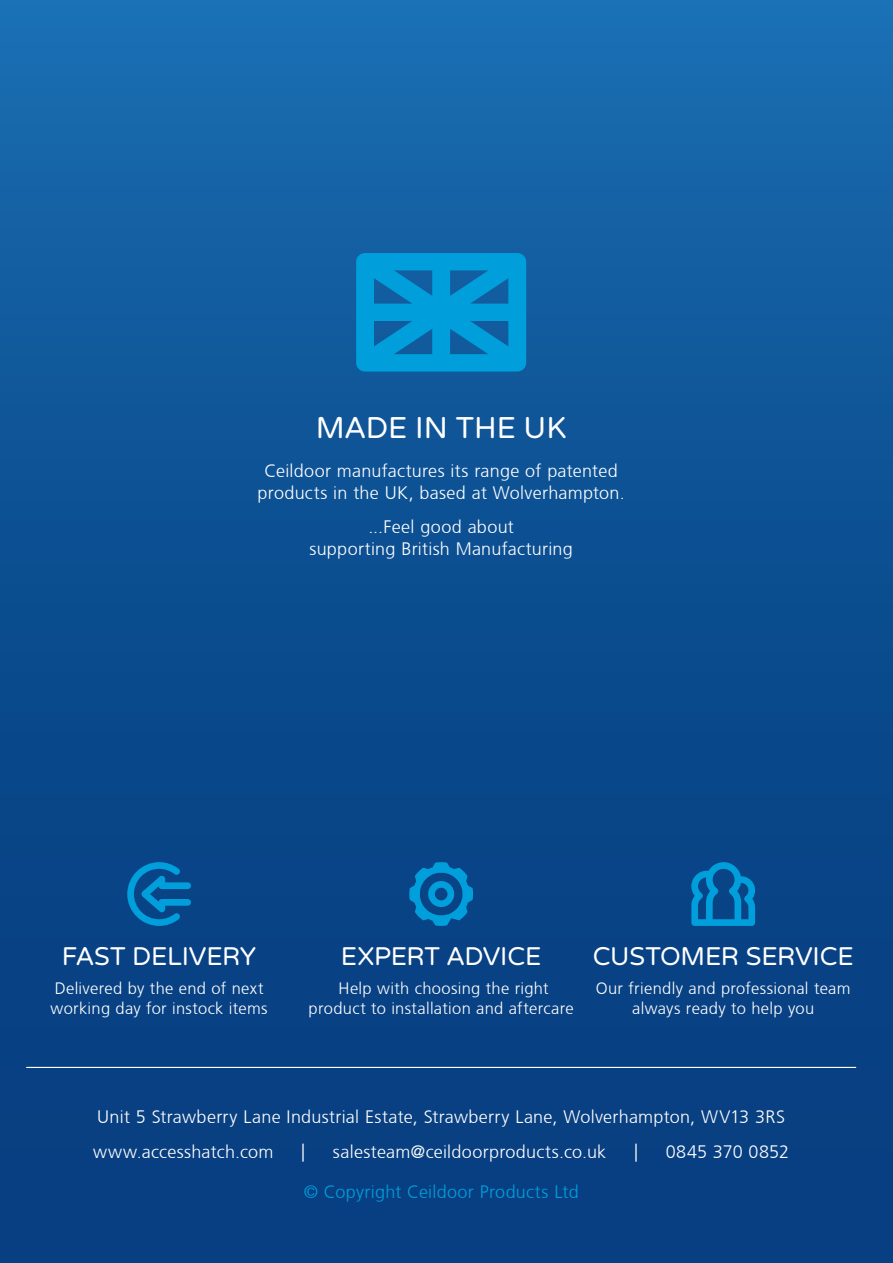
<style>
.page{position:relative;width:893px;height:1263px;background:#fff}
.page>*{position:absolute;margin:0;border:0;box-sizing:border-box;transform-origin:0 0}
.t1{font:30px "Varela Round";color:#fff}
.t2{font:25.5px "Varela Round";letter-spacing:-.01em;color:#fff}
.t3{font:300 18px/21.6px "Frutiger CE";letter-spacing:.015em;color:#fff;text-align:center}
.t4{font:300 18px "Frutiger CE";letter-spacing:.015em;color:#009edb}
.t5{font:300 16.5px/19.8px "Frutiger CE";letter-spacing:.02em;color:#fff;text-align:center}
</style>
<div class="page">
<div style="left:0;top:0;width:893px;height:1263px;background:linear-gradient(to bottom,#1769ac,#043779)"></div>
<svg style="left:127px;top:862px;width:64px;height:64px;background:#0467a7"></svg>
<svg style="left:409px;top:862px;width:64px;height:64px;background:#046dad"></svg>
<hr style="left:27px;top:1067px;width:829px;height:1px;background:#fff">
<svg style="left:691px;top:862px;width:64px;height:64px;background:#046faf"></svg>
<svg style="left:356px;top:253px;width:170px;height:119px;background:#038fce"></svg>
<h1 class="t1" style="left:316px;top:410px;width:252px">MADE IN THE UK</h1>
<p class="t3" style="left:258px;top:460px;width:369px">Ceildoor manufactures its range of patented products in the UK, based at Wolverhampton.</p>
<p class="t3" style="left:310px;top:516px;width:265px">...Feel good about<br>supporting British Manufacturing</p>
<h2 class="t2" style="left:62px;top:941px;width:196px">FAST DELIVERY</h2>
<h2 class="t2" style="left:341px;top:941px;width:202px">EXPERT ADVICE</h2>
<h2 class="t2" style="left:593px;top:941px;width:262px">CUSTOMER SERVICE</h2>
<p class="t5" style="left:51px;top:978px;width:218px;text-align:left">Delivered by the end of next working day for instock items</p>
<p class="t5" style="left:309px;top:978px;width:267px">Help with choosing the right product to installation and aftercare</p>
<p class="t5" style="left:596px;top:978px;width:256px">Our friendly and professional team always ready to help you</p>
<p class="t3" style="left:93px;top:1099px;width:693px;line-height:35.1px;text-align:left">Unit 5 Strawberry Lane Industrial Estate, Strawberry Lane, Wolverhampton, WV13 3RS www.accesshatch.com</p>
<p class="t3" style="left:301px;top:1141px;width:5px">|</p>
<p class="t3" style="left:333px;top:1141px;width:275px">salesteam@ceildoorproducts.co.uk</p>
<p class="t3" style="left:634px;top:1141px;width:5px">|</p>
<p class="t3" style="left:666px;top:1141px;width:125px">0845 370 0852</p>
<p class="t4" style="left:304px;top:1181px;width:276px">© Copyright Ceildoor Products Ltd</p>
</div>
